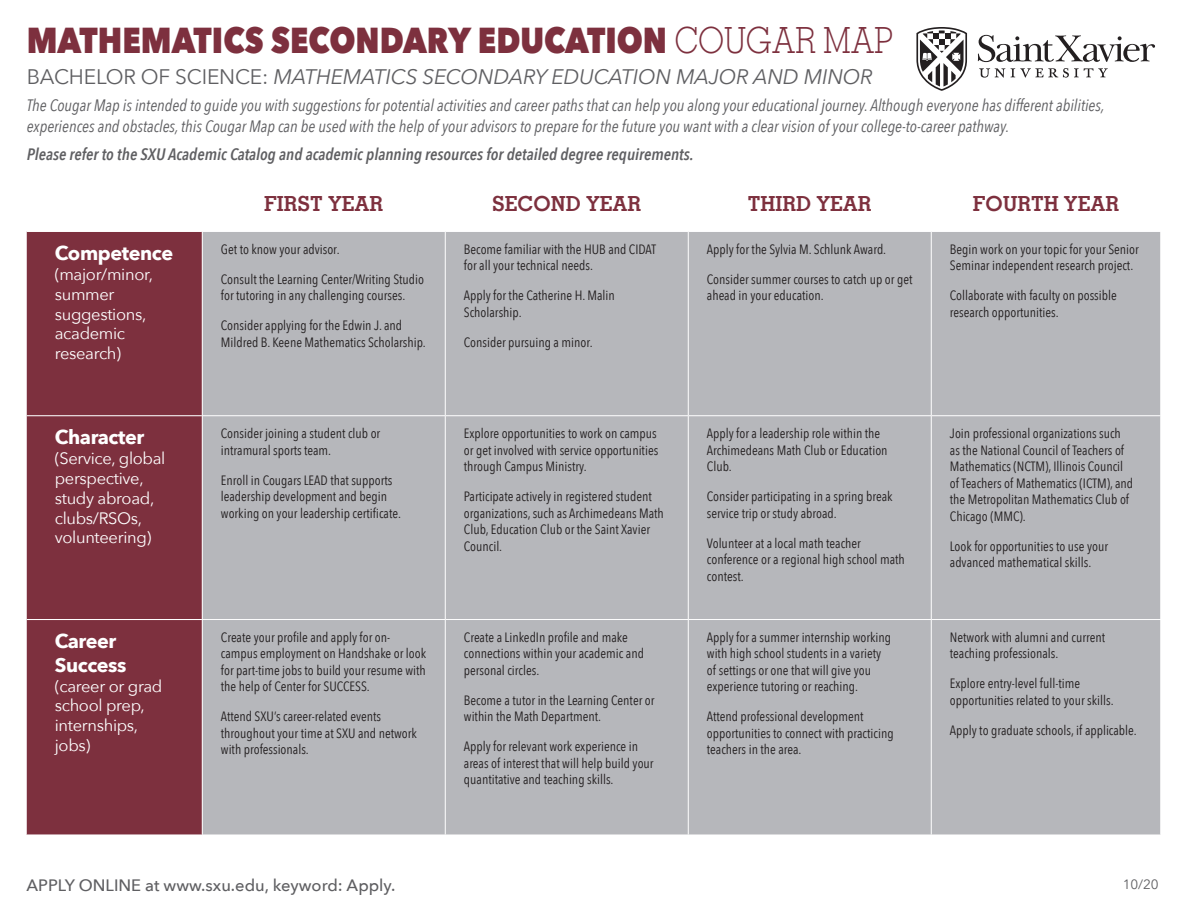
<style>
.page{position:relative;width:1188px;height:918px;background:#fff}
.page>*{position:absolute;margin:0;border:0;box-sizing:border-box;transform-origin:0 0}
.t1{font:800 36px "Avenir Next";color:#7d303e;scale:.85 1}
.t2{font:italic 21px "Avenir Next";letter-spacing:-.01em;color:#5f5f62}
.t3{font:700 20.7px "Memphis LT Std";color:#7d303e}
.t4{font:700 19.8px/23.7px "Avenir Next";letter-spacing:-.02em;color:#fff}
.t5{font:italic 16.5px/21px "Avenir Next Condensed";color:#5f5f62}
.t6{font:16.5px/19.8px "Avenir Next";letter-spacing:-.02em;color:#fff}
.t7{font:italic 600 16.5px "Avenir Next Condensed";color:#5f5f62}
.t8{font:500 16.5px "Avenir Next";color:#5f5f62}
.t9{font:13.5px/16.5px "Avenir Next Condensed";color:#231f20}
.t10{font:13.5px "Avenir Next";color:#5f5f62}
.s1{font-family:"Memphis LT Std";font-weight:300}
.s2{font-style:normal}
</style>
<div class="page">
<div style="left:27px;top:232px;width:175px;height:602px;background:#7d303e"></div>
<div style="left:203px;top:232px;width:957px;height:603px;background:#b6b7bb"></div>
<hr style="left:27px;top:415px;width:175px;height:1px;background:#fff">
<hr style="left:27px;top:619px;width:175px;height:1px;background:#fff">
<hr style="left:445px;top:232px;width:1px;height:183px;background:#fff">
<hr style="left:688px;top:232px;width:1px;height:183px;background:#fff">
<hr style="left:931px;top:232px;width:1px;height:183px;background:#fff">
<hr style="left:202px;top:415px;width:243px;height:1px;background:#fff">
<hr style="left:445px;top:415px;width:243px;height:1px;background:#fff">
<hr style="left:445px;top:416px;width:1px;height:203px;background:#fff">
<hr style="left:688px;top:415px;width:243px;height:1px;background:#fff">
<hr style="left:688px;top:416px;width:1px;height:203px;background:#fff">
<hr style="left:931px;top:415px;width:230px;height:1px;background:#fff">
<hr style="left:931px;top:416px;width:1px;height:203px;background:#fff">
<hr style="left:202px;top:619px;width:243px;height:1px;background:#fff">
<hr style="left:445px;top:619px;width:243px;height:1px;background:#fff">
<hr style="left:445px;top:620px;width:1px;height:215px;background:#fff">
<hr style="left:688px;top:619px;width:243px;height:1px;background:#fff">
<hr style="left:688px;top:620px;width:1px;height:215px;background:#fff">
<hr style="left:931px;top:619px;width:230px;height:1px;background:#fff">
<hr style="left:931px;top:620px;width:1px;height:215px;background:#fff">
<svg style="left:916px;top:27px;width:51px;height:64px"></svg>
<svg style="left:978px;top:35px;width:177px;height:27px"></svg>
<svg style="left:979px;top:68px;width:26px;height:10px"></svg>
<svg style="left:1011px;top:68px;width:97px;height:10px"></svg>
<p class="t1" style="left:27px;top:18px;width:1021px">MATHEMATICS SECONDARY EDUCATION <span class="s1">COUGAR MAP</span></p>
<p class="t2" style="left:27px;top:59px;width:847px"><span class="s2">BACHELOR OF SCIENCE:</span> MATHEMATICS SECONDARY EDUCATION MAJOR AND MINOR</p>
<p class="t5" style="left:27px;top:95px;width:1079px">The Cougar Map is intended to guide you with suggestions for potential activities and career paths that can help you along your educational journey. Although everyone has different abilities, experiences and obstacles, this Cougar Map can be used with the help of your advisors to prepare for the future you want with a clear vision of your college-to-career pathway.</p>
<p class="t7" style="left:27px;top:144px;width:669px">Please refer to the SXU Academic Catalog and academic planning resources for detailed degree requirements.</p>
<p class="t3" style="left:264px;top:190px;width:121px">FIRST YEAR</p>
<p class="t3" style="left:492px;top:190px;width:151px">SECOND YEAR</p>
<p class="t3" style="left:748px;top:190px;width:125px">THIRD YEAR</p>
<p class="t3" style="left:973px;top:190px;width:148px">FOURTH YEAR</p>
<p class="t4" style="left:55px;top:241px;width:120px">Competence</p>
<p class="t6" style="left:55px;top:264px;width:100px">(major/minor, summer suggestions, academic research)</p>
<p class="t9" style="left:707px;top:240px;width:181px">Apply for the Sylvia M. Schlunk Award.</p>
<p class="t9" style="left:707px;top:270px;width:207px">Consider summer courses to catch up or get ahead in your education.</p>
<p class="t9" style="left:950px;top:240px;width:191px">Begin work on your topic for your Senior<br>Seminar independent research project.</p>
<p class="t9" style="left:950px;top:287px;width:168px">Collaborate with faculty on possible research opportunities.</p>
<p class="t9" style="left:464px;top:240px;width:194px">Become familiar with the HUB and CIDAT for all your technical needs.</p>
<p class="t9" style="left:464px;top:287px;width:153px">Apply for the Catherine H. Malin<br>Scholarship.</p>
<p class="t9" style="left:464px;top:333px;width:130px">Consider pursuing a minor.</p>
<p class="t9" style="left:221px;top:240px;width:120px">Get to know your advisor.</p>
<p class="t9" style="left:221px;top:270px;width:205px">Consult the Learning Center/Writing Studio for tutoring in any challenging courses.</p>
<p class="t9" style="left:221px;top:317px;width:206px">Consider applying for the Edwin J. and<br>Mildred B. Keene Mathematics Scholarship.</p>
<p class="t4" style="left:55px;top:425px;width:91px">Character</p>
<p class="t6" style="left:55px;top:448px;width:112px">(Service, global perspective, study abroad, clubs/RSOs, volunteering)</p>
<p class="t4" style="left:55px;top:629px;width:73px">Career<br>Success</p>
<p class="t6" style="left:55px;top:675px;width:109px">(career or grad school prep, internships, jobs)</p>
<p class="t9" style="left:221px;top:425px;width:161px">Consider joining a student club or intramural sports team.</p>
<p class="t9" style="left:221px;top:471px;width:182px">Enroll in Cougars LEAD that supports leadership development and begin working on your leadership certificate.</p>
<p class="t9" style="left:221px;top:628px;width:207px">Create your profile and apply for on&shy;campus employment on Handshake or look for part-time jobs to build your resume with the help of Center for SUCCESS.</p>
<p class="t9" style="left:221px;top:708px;width:198px">Attend SXU’s career-related events throughout your time at SXU and network with professionals.</p>
<p class="t9" style="left:464px;top:425px;width:196px;text-align:justify">Explore opportunities to work on campus or get involved with service opportunities through Campus Ministry.</p>
<p class="t9" style="left:464px;top:487px;width:201px">Participate actively in registered student organizations, such as Archimedeans Math Club, Education Club or the Saint Xavier Council.</p>
<p class="t9" style="left:464px;top:628px;width:182px">Create a LinkedIn profile and make connections within your academic and personal circles.</p>
<p class="t9" style="left:464px;top:691px;width:192px">Become a tutor in the Learning Center or within the Math Department.</p>
<p class="t9" style="left:464px;top:738px;width:191px">Apply for relevant work experience in areas of interest that will help build your quantitative and teaching skills.</p>
<p class="t9" style="left:707px;top:424px;width:182px">Apply for a leadership role within the<br>Archimedeans Math Club or Education<br>Club.</p>
<p class="t9" style="left:707px;top:487px;width:187px">Consider participating in a spring break service trip or study abroad.</p>
<p class="t9" style="left:707px;top:534px;width:199px">Volunteer at a local math teacher conference or a regional high school math contest.</p>
<p class="t9" style="left:707px;top:628px;width:186px">Apply for a summer internship working with high school students in a variety of settings or one that will give you experience tutoring or reaching.</p>
<p class="t9" style="left:707px;top:708px;width:188px">Attend professional development opportunities to connect with practicing teachers in the area.</p>
<p class="t9" style="left:950px;top:424px;width:185px">Join professional organizations such as the National Council of Teachers of Mathematics (NCTM), Illinois Council of Teachers of Mathematics (ICTM), and the Metropolitan Mathematics Club of Chicago (MMC).</p>
<p class="t9" style="left:950px;top:537px;width:160px">Look for opportunities to use your advanced mathematical skills.</p>
<p class="t9" style="left:950px;top:628px;width:157px">Network with alumni and current teaching professionals.</p>
<p class="t9" style="left:950px;top:675px;width:165px">Explore entry-level full-time opportunities related to your skills.</p>
<p class="t9" style="left:950px;top:721px;width:188px">Apply to graduate schools, if applicable.</p>
<p class="t8" style="left:26px;top:872px;width:371px">APPLY ONLINE at www.sxu.edu, keyword: Apply.</p>
<p class="t10" style="left:1123px;top:873px;width:37px">10/20</p>
</div>
